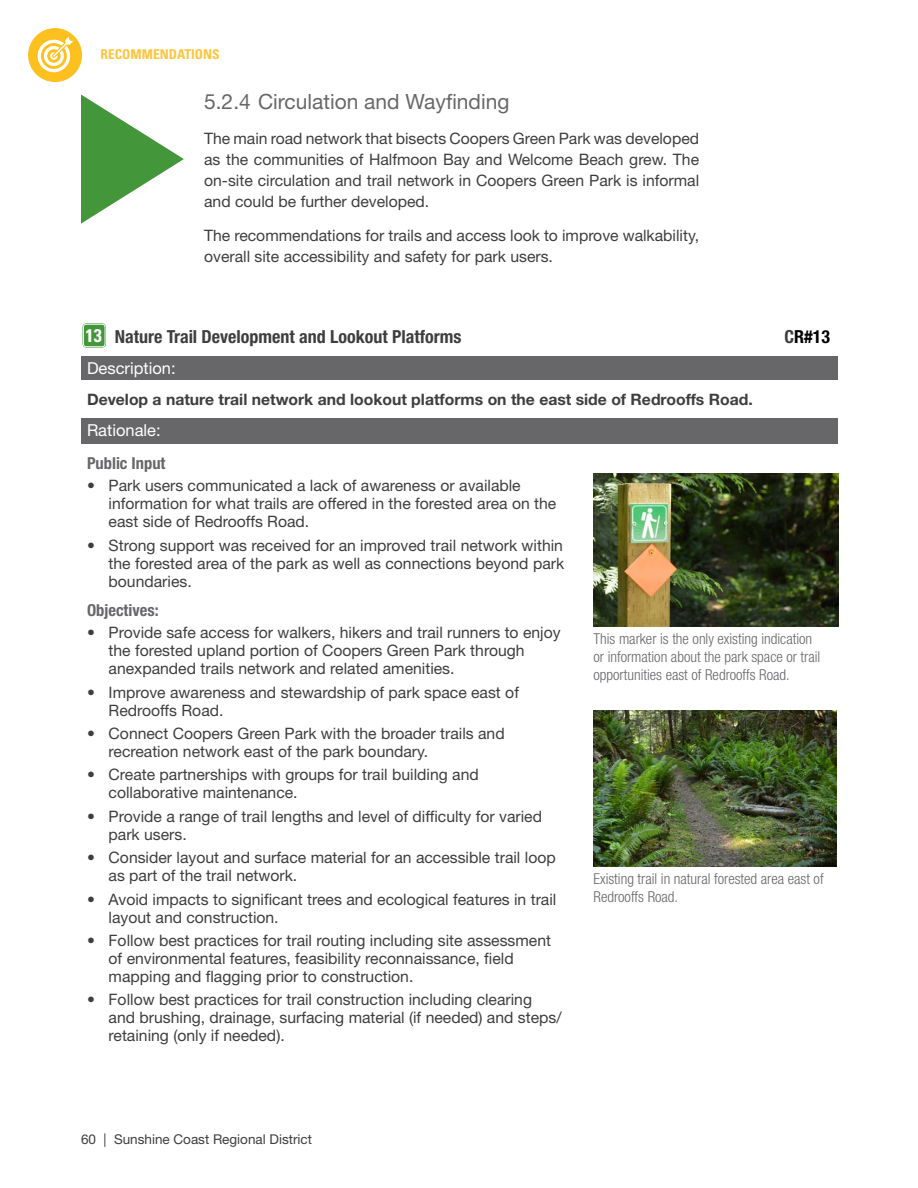
<style>
.page{position:relative;width:918px;height:1188px;background:#fff}
.page>*{position:absolute;margin:0;border:0;box-sizing:border-box;transform-origin:0 0}
.t1{font:21px "Helvetica Neue LT Std";color:#67676a}
.Action_Number{font:700 condensed 18.3px "Univers LT Std";color:#fff}
.t2{font:700 condensed 18px "Helvetica Neue LT Std";color:#3e3e3f}
.t3{font:700 condensed 18px "Helvetica Neue LT Std";color:#000}
.Table_Heading{font:16.5px "Helvetica Neue LT Std";color:#fff}
.Subheading_3{font:700 condensed 16.5px "Helvetica Neue LT Std";color:#67676a}
.Body_Main{font:15.75px/18px "Helvetica Neue LT Std";color:#3e3e3f}
.Body_Table{font:700 15.75px "Helvetica Neue LT Std";color:#3e3e3f}
.Captions{font:300 condensed 15px/18px "Helvetica Neue LT Std";color:#67676a}
.t4{font:13.5px "Helvetica Neue LT Std";color:#3e3e3f}
.t5{font:700 condensed 13.5px "Univers LT Std";color:#fec53c}
.s1{color:#3e3e3f}
</style>
<div class="page">
<div style="left:28px;top:28px;width:54px;height:54px;background:#fec01f;border-radius:50%"></div>
<svg style="left:38px;top:37px;width:35px;height:35px"></svg>
<div style="left:81px;top:356px;width:756px;height:24px;background:#67676a"></div>
<div style="left:81px;top:418px;width:756px;height:26px;background:#67676a"></div>
<img style="left:594px;top:473px;width:245px;height:153px">
<img style="left:594px;top:710px;width:243px;height:156px">
<svg style="left:81px;top:94px;width:103px;height:130px"></svg>
<div style="left:82px;top:323px;width:24px;height:25px;background:#439639;border-radius:4px"></div>
<div style="left:81px;top:322px;width:26px;height:27px;border:1px solid #fff;border-radius:5px"></div>
<div style="left:83px;top:324px;width:22px;height:23px;border:1px solid #fff;border-radius:3px"></div>
<p class="t5" style="left:101px;top:46px;width:121px">RECOMMENDATIONS</p>
<p class="t1" style="left:204px;top:90px;width:307px">5.2.4 Circulation and Wayfinding</p>
<p class="Body_Main" style="left:204px;top:128px;width:497px;line-height:21px;text-align:justify">The main road network that bisects Coopers Green Park was developed as the communities of Halfmoon Bay and Welcome Beach grew. The on-site circulation and trail network in Coopers Green Park is informal and could be further developed.</p>
<p class="Body_Main" style="left:204px;top:225px;width:496px;line-height:21px">The recommendations for trails and access look to improve walkability, overall site accessibility and safety for park users.</p>
<p class="Action_Number" style="left:86px;top:324px;width:18px">13</p>
<p class="t2" style="left:88px;top:325px;width:375px">13 Nature Trail Development and Lookout Platforms</p>
<p class="t3" style="left:785px;top:325px;width:47px"><span class="s1">C</span>R#13</p>
<p class="Table_Heading" style="left:87px;top:358px;width:90px">Description:</p>
<p class="Body_Table" style="left:87px;top:390px;width:667px">Develop a nature trail network and lookout platforms on the east side of Redrooffs Road.</p>
<p class="Table_Heading" style="left:87px;top:420px;width:75px">Rationale:</p>
<p class="Subheading_3" style="left:87px;top:453px;width:80px">Public Input</p>
<p class="Body_Main" style="left:109px;top:477px;width:449px;text-indent:-22px">• Park users communicated a lack of awareness or available information for what trails are offered in the forested area on the east side of Redrooffs Road.</p>
<p class="Body_Main" style="left:109px;top:536px;width:457px;text-align:justify;text-indent:-22px">• Strong support was received for an improved trail network within the forested area of the park as well as connections beyond park boundaries.</p>
<p class="Subheading_3" style="left:87px;top:600px;width:73px">Objectives:</p>
<p class="Body_Main" style="left:109px;top:623px;width:454px;text-indent:-22px">• Provide safe access for walkers, hikers and trail runners to enjoy the forested upland portion of Coopers Green Park through anexpanded trails network and related amenities.</p>
<p class="Body_Main" style="left:109px;top:683px;width:412px;text-indent:-22px">• Improve awareness and stewardship of park space east of<br>Redrooffs Road.</p>
<p class="Body_Main" style="left:109px;top:724px;width:398px;text-indent:-22px">• Connect Coopers Green Park with the broader trails and recreation network east of the park boundary.</p>
<p class="Body_Main" style="left:109px;top:766px;width:372px;text-indent:-22px">• Create partnerships with groups for trail building and collaborative maintenance.</p>
<p class="Body_Main" style="left:109px;top:807px;width:435px;text-indent:-22px">• Provide a range of trail lengths and level of difficulty for varied park users.</p>
<p class="Body_Main" style="left:109px;top:848px;width:449px;text-indent:-22px">• Consider layout and surface material for an accessible trail loop as part of the trail network.</p>
<p class="Body_Main" style="left:109px;top:890px;width:449px;text-indent:-22px">• Avoid impacts to significant trees and ecological features in trail layout and construction.</p>
<p class="Body_Main" style="left:109px;top:931px;width:444px;text-indent:-22px">• Follow best practices for trail routing including site assessment of environmental features, feasibility reconnaissance, field mapping and flagging prior to construction.</p>
<p class="Body_Main" style="left:109px;top:991px;width:455px;text-indent:-22px">• Follow best practices for trail construction including clearing and brushing, drainage, surfacing material (if needed) and steps/ retaining (only if needed).</p>
<p class="Captions" style="left:594px;top:630px;width:228px">This marker is the only existing indication or information about the park space or trail opportunities east of Redrooffs Road.</p>
<p class="Captions" style="left:594px;top:870px;width:232px">Existing trail in natural forested area east of<br>Redrooffs Road.</p>
<p class="t4" style="left:81px;top:1131px;width:233px">60 | Sunshine Coast Regional District</p>
</div>
